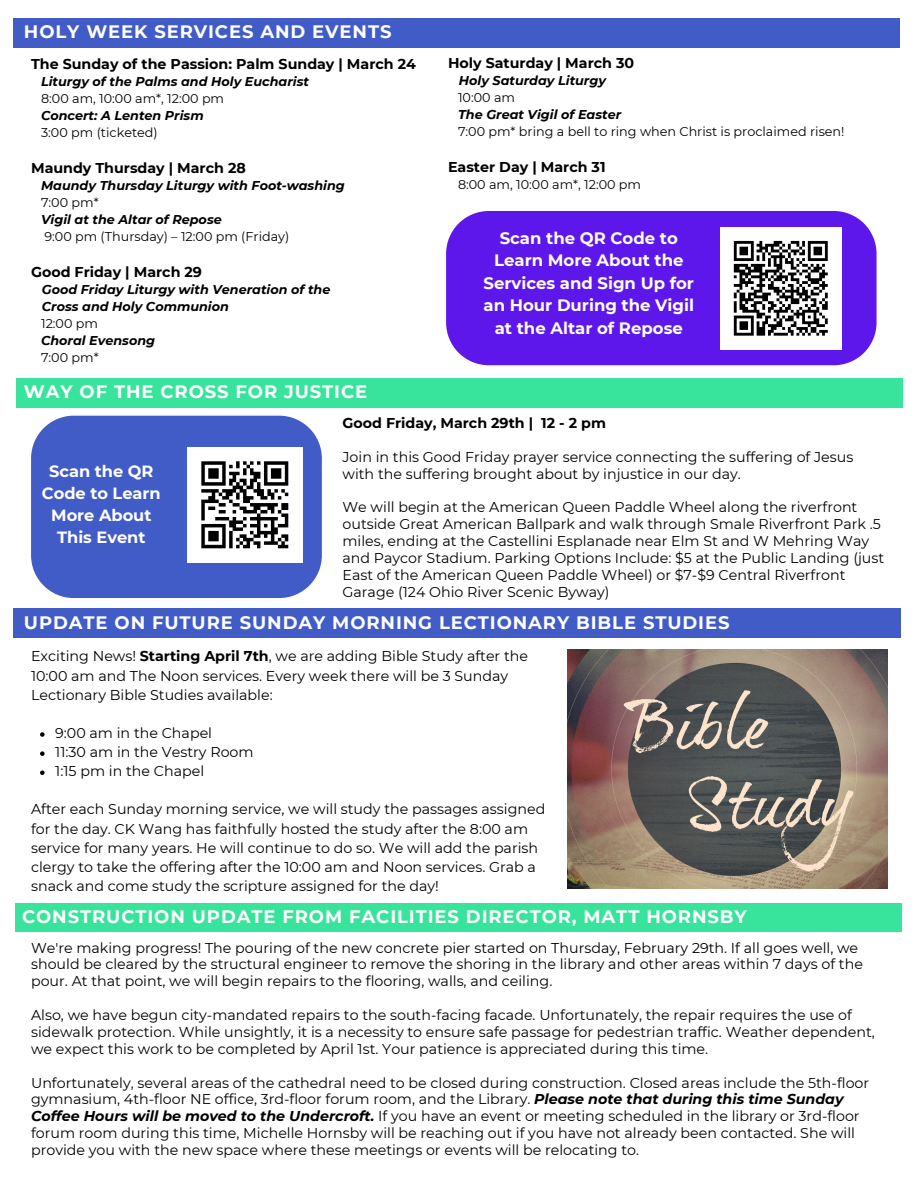
<style>
.page{position:relative;width:918px;height:1188px;background:#fff}
.page>*{position:absolute;margin:0;border:0;box-sizing:border-box;transform-origin:0 0}
.t1{font:700 18px "Montserrat";letter-spacing:.05em;color:#fff}
.t2{font:700 16.5px/22.5px "Montserrat";color:#fff;text-align:center}
.t3{font:700 16.2px/22.2px "Montserrat";color:#fff;text-align:center}
.t4{font:14.25px/16.8px "Montserrat";color:#000}
.t5{font:700 14.25px "Montserrat";color:#000}
.t6{font:italic 700 12.75px/17px "Montserrat";color:#000}
.t7{font:12.75px "Montserrat";color:#000}
.s1{font-weight:700}
.s2{font-weight:700;font-style:italic}
</style>
<div class="page">
<div style="left:13px;top:609px;width:887px;height:29px;background:#425cc7"></div>
<div style="left:16px;top:904px;width:886px;height:28px;background:#38e49b"></div>
<div style="left:13px;top:18px;width:886px;height:29px;background:#425cc7"></div>
<div style="left:16px;top:379px;width:886px;height:29px;background:#38e49b"></div>
<div style="left:31px;top:416px;width:291px;height:182px;background:#425cc7;border-radius:43px"></div>
<img style="left:188px;top:448px;width:115px;height:114px">
<div style="left:446px;top:211px;width:430px;height:154px;background:#5e17eb"></div>
<img style="left:720px;top:228px;width:122px;height:121px">
<img style="left:568px;top:649px;width:319px;height:240px">
<svg style="left:40px;top:732px;width:5px;height:5px"></svg>
<svg style="left:40px;top:751px;width:5px;height:5px"></svg>
<svg style="left:40px;top:771px;width:5px;height:4px"></svg>
<p class="t1" style="left:24px;top:21px;width:369px">HOLY WEEK SERVICES AND EVENTS</p>
<p class="t5" style="left:31px;top:55px;width:386px">The Sunday of the Passion: Palm Sunday | March 24</p>
<p class="t6" style="left:41px;top:73px;width:269px">Liturgy of the Palms and Holy Eucharist</p>
<p class="t7" style="left:41px;top:91px;width:185px">8:00 am, 10:00 am*, 12:00 pm</p>
<p class="t6" style="left:41px;top:107px;width:164px">Concert: A Lenten Prism</p>
<p class="t7" style="left:41px;top:125px;width:118px">3:00 pm (ticketed)</p>
<p class="t5" style="left:31px;top:159px;width:216px">Maundy Thursday | March 28</p>
<p class="t6" style="left:41px;top:177px;width:305px">Maundy Thursday Liturgy with Foot-washing</p>
<p class="t7" style="left:41px;top:195px;width:59px">7:00 pm*</p>
<p class="t6" style="left:41px;top:211px;width:182px">Vigil at the Altar of Repose</p>
<p class="t7" style="left:44px;top:229px;width:246px">9:00 pm (Thursday) – 12:00 pm (Friday)</p>
<p class="t5" style="left:31px;top:264px;width:172px">Good Friday | March 29</p>
<p class="t6" style="left:42px;top:281px;width:290px">Good Friday Liturgy with Veneration of the<br>Cross and Holy Communion</p>
<p class="t7" style="left:41px;top:316px;width:58px">12:00 pm</p>
<p class="t6" style="left:41px;top:332px;width:116px">Choral Evensong</p>
<p class="t7" style="left:41px;top:350px;width:59px">7:00 pm*</p>
<p class="t1" style="left:24px;top:381px;width:345px">WAY OF THE CROSS FOR JUSTICE</p>
<p class="t5" style="left:448px;top:54px;width:188px">Holy Saturday | March 30</p>
<p class="t6" style="left:459px;top:72px;width:149px">Holy Saturday Liturgy</p>
<p class="t7" style="left:458px;top:90px;width:59px">10:00 am</p>
<p class="t6" style="left:458px;top:106px;width:165px">The Great Vigil of Easter</p>
<p class="t7" style="left:458px;top:124px;width:388px">7:00 pm* bring a bell to ring when Christ is proclaimed risen!</p>
<p class="t5" style="left:448px;top:158px;width:159px">Easter Day | March 31</p>
<p class="t7" style="left:458px;top:177px;width:185px">8:00 am, 10:00 am*, 12:00 pm</p>
<p class="t2" style="left:484px;top:227px;width:212px">Scan the QR Code to<br>Learn More About the<br>Services and Sign Up for an Hour During the Vigil at the Altar of Repose</p>
<p class="t3" style="left:42px;top:460px;width:120px">Scan the QR<br>Code to Learn<br>More About<br>This Event</p>
<p class="t5" style="left:343px;top:414px;width:265px">Good Friday, March 29th | 12 - 2 pm</p>
<p class="t4" style="left:343px;top:448px;width:512px">Join in this Good Friday prayer service connecting the suffering of Jesus with the suffering brought about by injustice in our day.</p>
<p class="t4" style="left:343px;top:499px;width:543px">We will begin at the American Queen Paddle Wheel along the riverfront outside Great American Ballpark and walk through Smale Riverfront Park .5 miles, ending at the Castellini Esplanade near Elm St and W Mehring Way and Paycor Stadium. Parking Options Include: $5 at the Public Landing (just East of the American Queen Paddle Wheel) or $7-$9 Central Riverfront Garage (124 Ohio River Scenic Byway)</p>
<p class="t1" style="left:24px;top:611px;width:707px">UPDATE ON FUTURE SUNDAY MORNING LECTIONARY BIBLE STUDIES</p>
<p class="t4" style="left:31px;top:647px;width:499px;line-height:19.2px">Exciting News! <span class="s1">Starting April 7th</span>, we are adding Bible Study after the<br>10:00 am and The Noon services. Every week there will be 3 Sunday<br>Lectionary Bible Studies available:</p>
<p class="t4" style="left:55px;top:723px;width:200px;line-height:19.2px">9:00 am in the Chapel<br>11:30 am in the Vestry Room<br>1:15 pm in the Chapel</p>
<p class="t4" style="left:31px;top:800px;width:516px;line-height:19.2px">After each Sunday morning service, we will study the passages assigned for the day. CK Wang has faithfully hosted the study after the 8:00 am service for many years. He will continue to do so. We will add the parish clergy to take the offering after the 10:00 am and Noon services. Grab a snack and come study the scripture assigned for the day!</p>
<p class="t1" style="left:22px;top:906px;width:726px">CONSTRUCTION UPDATE FROM FACILITIES DIRECTOR, MATT HORNSBY</p>
<p class="t4" style="left:31px;top:939px;width:833px">We're making progress! The pouring of the new concrete pier started on Thursday, February 29th. If all goes well, we should be cleared by the structural engineer to remove the shoring in the library and other areas within 7 days of the pour. At that point, we will begin repairs to the flooring, walls, and ceiling.</p>
<p class="t4" style="left:31px;top:1007px;width:845px">Also, we have begun city-mandated repairs to the south-facing facade. Unfortunately, the repair requires the use of sidewalk protection. While unsightly, it is a necessity to ensure safe passage for pedestrian traffic. Weather dependent, we expect this work to be completed by April 1st. Your patience is appreciated during this time.</p>
<p class="t4" style="left:31px;top:1074px;width:840px">Unfortunately, several areas of the cathedral need to be closed during construction. Closed areas include the 5th-floor gymnasium, 4th-floor NE office, 3rd-floor forum room, and the Library. <span class="s2">Please note that during this time Sunday Coffee Hours will be moved to the Undercroft.</span> If you have an event or meeting scheduled in the library or 3rd-floor forum room during this time, Michelle Hornsby will be reaching out if you have not already been contacted. She will provide you with the new space where these meetings or events will be relocating to.</p>
</div>
